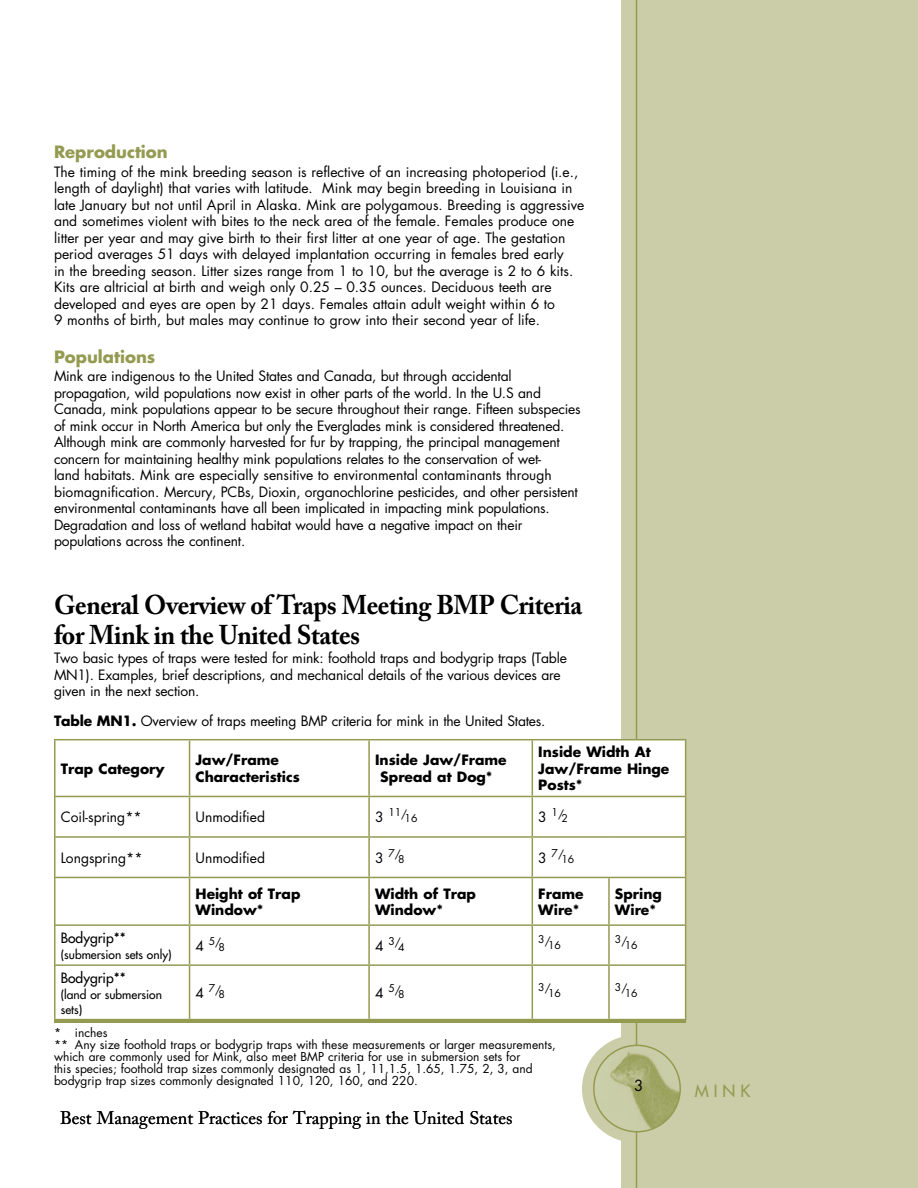
<style>
.page{position:relative;width:918px;height:1188px;background:#fff}
.page>*{position:absolute;margin:0;border:0;box-sizing:border-box;transform-origin:0 0}
.t1{font:700 27px/30px "Adobe Caslon Pro";letter-spacing:-.015em;color:#000;scale:.95 1}
.t2{font:18px "Adobe Caslon Pro";color:#000}
.t3{font:700 16.5px "Futura Std";color:#949b51}
.t4{font:500 16.5px "Futura Std";color:#949b51}
.t5{font:13.8px/16.5px "Futura Std";letter-spacing:-.015em;color:#000}
.t6{font:700 13.8px/16.6px "Futura Std";color:#000}
.t7{font:500 13.8px "Futura Std";color:#000}
.t8{font:12px/12px "Futura Std";color:#000}
.t9{font:500 12px/14.4px "Futura Std";color:#000}
.t10{font:10.5px "Futura Std";color:#000}
.s1{font-weight:700}
.s2{font-size:13.8px}
</style>
<div class="page">
<div style="left:621px;top:0;width:297px;height:1188px;background:#cacda8"></div>
<div style="left:582px;top:1035px;width:108px;height:108px;background:#cacda8;border-radius:50%"></div>
<hr style="left:636px;top:0;width:1px;height:1188px;background:#949b51">
<img style="left:594px;top:1045px;width:86px;height:87px;border-radius:50%">
<div style="left:593px;top:1045px;width:88px;height:87px;border:2px solid #949b51;border-radius:50%"></div>
<svg style="left:56px;top:740px;width:629px;height:279px"></svg>
<hr style="left:54px;top:739px;width:136px;height:1px;background:#949b51">
<hr style="left:54px;top:740px;width:2px;height:56px;background:#949b51">
<hr style="left:190px;top:739px;width:179px;height:1px;background:#949b51">
<hr style="left:189px;top:740px;width:1px;height:56px;background:#949b51">
<hr style="left:369px;top:739px;width:163px;height:1px;background:#949b51">
<hr style="left:368px;top:740px;width:2px;height:56px;background:#949b51">
<hr style="left:532px;top:739px;width:77px;height:1px;background:#949b51">
<hr style="left:532px;top:740px;width:1px;height:56px;background:#949b51">
<hr style="left:609px;top:739px;width:77px;height:1px;background:#949b51">
<hr style="left:685px;top:740px;width:1px;height:56px;background:#949b51">
<hr style="left:54px;top:796px;width:136px;height:1px;background:#949b51">
<hr style="left:54px;top:797px;width:2px;height:39px;background:#949b51">
<hr style="left:190px;top:796px;width:179px;height:1px;background:#949b51">
<hr style="left:189px;top:797px;width:1px;height:39px;background:#949b51">
<hr style="left:369px;top:796px;width:163px;height:1px;background:#949b51">
<hr style="left:368px;top:797px;width:2px;height:39px;background:#949b51">
<hr style="left:532px;top:796px;width:77px;height:1px;background:#949b51">
<hr style="left:532px;top:797px;width:1px;height:39px;background:#949b51">
<hr style="left:609px;top:796px;width:77px;height:1px;background:#949b51">
<hr style="left:685px;top:797px;width:1px;height:39px;background:#949b51">
<hr style="left:54px;top:836px;width:136px;height:2px;background:#949b51">
<hr style="left:54px;top:838px;width:2px;height:39px;background:#949b51">
<hr style="left:190px;top:836px;width:179px;height:2px;background:#949b51">
<hr style="left:189px;top:838px;width:1px;height:39px;background:#949b51">
<hr style="left:369px;top:836px;width:163px;height:2px;background:#949b51">
<hr style="left:368px;top:838px;width:2px;height:39px;background:#949b51">
<hr style="left:532px;top:836px;width:77px;height:2px;background:#949b51">
<hr style="left:532px;top:838px;width:1px;height:39px;background:#949b51">
<hr style="left:609px;top:836px;width:77px;height:2px;background:#949b51">
<hr style="left:685px;top:838px;width:1px;height:39px;background:#949b51">
<hr style="left:54px;top:877px;width:136px;height:1px;background:#949b51">
<hr style="left:54px;top:878px;width:2px;height:46px;background:#949b51">
<hr style="left:190px;top:877px;width:179px;height:1px;background:#949b51">
<hr style="left:189px;top:878px;width:1px;height:46px;background:#949b51">
<hr style="left:369px;top:877px;width:163px;height:1px;background:#949b51">
<hr style="left:368px;top:878px;width:2px;height:46px;background:#949b51">
<hr style="left:532px;top:877px;width:77px;height:1px;background:#949b51">
<hr style="left:532px;top:878px;width:1px;height:46px;background:#949b51">
<hr style="left:609px;top:877px;width:77px;height:1px;background:#949b51">
<hr style="left:608px;top:878px;width:2px;height:46px;background:#949b51">
<hr style="left:685px;top:878px;width:1px;height:46px;background:#949b51">
<hr style="left:54px;top:924px;width:136px;height:2px;background:#949b51">
<hr style="left:54px;top:926px;width:2px;height:38px;background:#949b51">
<hr style="left:369px;top:924px;width:163px;height:2px;background:#949b51">
<hr style="left:532px;top:924px;width:77px;height:2px;background:#949b51">
<hr style="left:532px;top:926px;width:1px;height:38px;background:#949b51">
<hr style="left:609px;top:924px;width:77px;height:2px;background:#949b51">
<hr style="left:608px;top:926px;width:2px;height:38px;background:#949b51">
<hr style="left:685px;top:926px;width:1px;height:38px;background:#949b51">
<hr style="left:54px;top:964px;width:136px;height:2px;background:#949b51">
<hr style="left:54px;top:966px;width:2px;height:53px;background:#949b51">
<hr style="left:189px;top:966px;width:1px;height:53px;background:#949b51">
<hr style="left:369px;top:964px;width:163px;height:2px;background:#949b51">
<hr style="left:368px;top:966px;width:2px;height:53px;background:#949b51">
<hr style="left:532px;top:964px;width:77px;height:2px;background:#949b51">
<hr style="left:532px;top:966px;width:1px;height:53px;background:#949b51">
<hr style="left:609px;top:964px;width:77px;height:2px;background:#949b51">
<hr style="left:608px;top:966px;width:2px;height:53px;background:#949b51">
<hr style="left:685px;top:966px;width:1px;height:53px;background:#949b51">
<hr style="left:54px;top:1019px;width:136px;height:1px;background:#949b51">
<hr style="left:190px;top:1019px;width:179px;height:1px;background:#949b51">
<hr style="left:369px;top:1019px;width:163px;height:1px;background:#949b51">
<hr style="left:532px;top:1019px;width:77px;height:1px;background:#949b51">
<hr style="left:609px;top:1019px;width:77px;height:1px;background:#949b51">
<hr style="left:190px;top:924px;width:179px;height:2px;background:#949b51">
<hr style="left:189px;top:926px;width:1px;height:38px;background:#949b51">
<hr style="left:368px;top:926px;width:2px;height:38px;background:#949b51">
<hr style="left:190px;top:964px;width:179px;height:2px;background:#949b51">
<svg style="left:631px;top:1079px;width:11px;height:16px"></svg>
<p class="t3" style="left:54px;top:141px;width:115px">Reproduction</p>
<p class="t5" style="left:54px;top:164px;width:532px">The timing of the mink breeding season is reflective of an increasing photoperiod (i.e., length of daylight) that varies with latitude. Mink may begin breeding in Louisiana in late January but not until April in Alaska. Mink are polygamous. Breeding is aggressive and sometimes violent with bites to the neck area of the female. Females produce one litter per year and may give birth to their first litter at one year of age. The gestation period averages 51 days with delayed implantation occurring in females bred early<br>in the breeding season. Litter sizes range from 1 to 10, but the average is 2 to 6 kits.<br>Kits are altricial at birth and weigh only 0.25 – 0.35 ounces. Deciduous teeth are developed and eyes are open by 21 days. Females attain adult weight within 6 to<br>9 months of birth, but males may continue to grow into their second year of life.</p>
<p class="t3" style="left:54px;top:346px;width:103px">Populations</p>
<p class="t5" style="left:54px;top:368px;width:528px">Mink are indigenous to the United States and Canada, but through accidental propagation, wild populations now exist in other parts of the world. In the U.S and Canada, mink populations appear to be secure throughout their range. Fifteen subspecies of mink occur in North America but only the Everglades mink is considered threatened.<br>Although mink are commonly harvested for fur by trapping, the principal management concern for maintaining healthy mink populations relates to the conservation of wet-<br>land habitats. Mink are especially sensitive to environmental contaminants through biomagnification. Mercury, PCBs, Dioxin, organochlorine pesticides, and other persistent environmental contaminants have all been implicated in impacting mink populations.<br>Degradation and loss of wetland habitat would have a negative impact on their populations across the continent.</p>
<h1 class="t1" style="left:54px;top:590px;width:558px">General Overview of Traps Meeting BMP Criteria for Mink in the United States</h1>
<p class="t5" style="left:54px;top:650px;width:514px">Two basic types of traps were tested for mink: foothold traps and bodygrip traps (Table<br>MN1). Examples, brief descriptions, and mechanical details of the various devices are given in the next section.</p>
<p class="t5" style="left:54px;top:713px;width:493px"><span class="s1">Table MN1.</span> Overview of traps meeting BMP criteria for mink in the United States.</p>
<p class="t6" style="left:61px;top:760px;width:105px">Trap Category</p>
<p class="t6" style="left:196px;top:752px;width:106px">Jaw/Frame<br>Characteristics</p>
<p class="t6" style="left:380px;top:752px;width:128px;text-indent:-5px">Inside Jaw/Frame<br>Spread at Dog*</p>
<p class="t6" style="left:538px;top:743px;width:133px">Inside Width At<br>Jaw/Frame Hinge<br>Posts*</p>
<p class="t5" style="left:61px;top:809px;width:83px">Coil-spring**</p>
<p class="t5" style="left:196px;top:809px;width:71px">Unmodified</p>
<p class="t10" style="left:375px;top:807px;width:44px"><span class="s2">3</span> 11/16</p>
<p class="t10" style="left:538px;top:807px;width:30px"><span class="s2">3</span> 1/2</p>
<p class="t5" style="left:61px;top:850px;width:84px">Longspring**</p>
<p class="t5" style="left:196px;top:850px;width:71px">Unmodified</p>
<p class="t10" style="left:375px;top:848px;width:31px"><span class="s2">3</span> 7/8</p>
<p class="t10" style="left:538px;top:850px;width:38px"><span class="s2">3</span> 7/16</p>
<p class="t6" style="left:196px;top:885px;width:106px">Height of Trap<br>Window*</p>
<p class="t6" style="left:375px;top:885px;width:102px">Width of Trap<br>Window*</p>
<p class="t6" style="left:538px;top:885px;width:47px">Frame<br>Wire*</p>
<p class="t6" style="left:615px;top:885px;width:49px">Spring<br>Wire*</p>
<p class="t7" style="left:61px;top:929px;width:67px">Bodygrip**</p>
<p class="t9" style="left:61px;top:948px;width:112px">(submersion sets only)</p>
<p class="t10" style="left:196px;top:936px;width:31px"><span class="s2">4</span> 5/8</p>
<p class="t10" style="left:375px;top:936px;width:31px"><span class="s2">4</span> 3 /4</p>
<p class="t10" style="left:538px;top:937px;width:24px">3/16</p>
<p class="t10" style="left:615px;top:937px;width:24px">3/16</p>
<p class="t7" style="left:61px;top:969px;width:67px">Bodygrip**</p>
<p class="t9" style="left:61px;top:988px;width:103px">(land or submersion sets)</p>
<p class="t10" style="left:196px;top:983px;width:31px"><span class="s2">4</span> 7/8</p>
<p class="t10" style="left:375px;top:983px;width:31px"><span class="s2">4</span> 5/8</p>
<p class="t10" style="left:538px;top:984px;width:24px">3/16</p>
<p class="t10" style="left:615px;top:984px;width:24px">3/16</p>
<p class="t8" style="left:54px;top:1026px;width:503px">* inches<br>** Any size foothold traps or bodygrip traps with these measurements or larger measurements, which are commonly used for Mink, also meet BMP criteria for use in submersion sets for<br>this species; foothold trap sizes commonly designated as 1, 11,1.5, 1.65, 1.75, 2, 3 , and bodygrip trap sizes commonly designated 110, 120, 160, and 220.</p>
<h2 class="t2" style="left:60px;top:1107px;width:454px">Best Management Practices for Trapping in the United States</h2>
<p class="t4" style="left:695px;top:1080px;width:57px">MINK</p>
</div>
